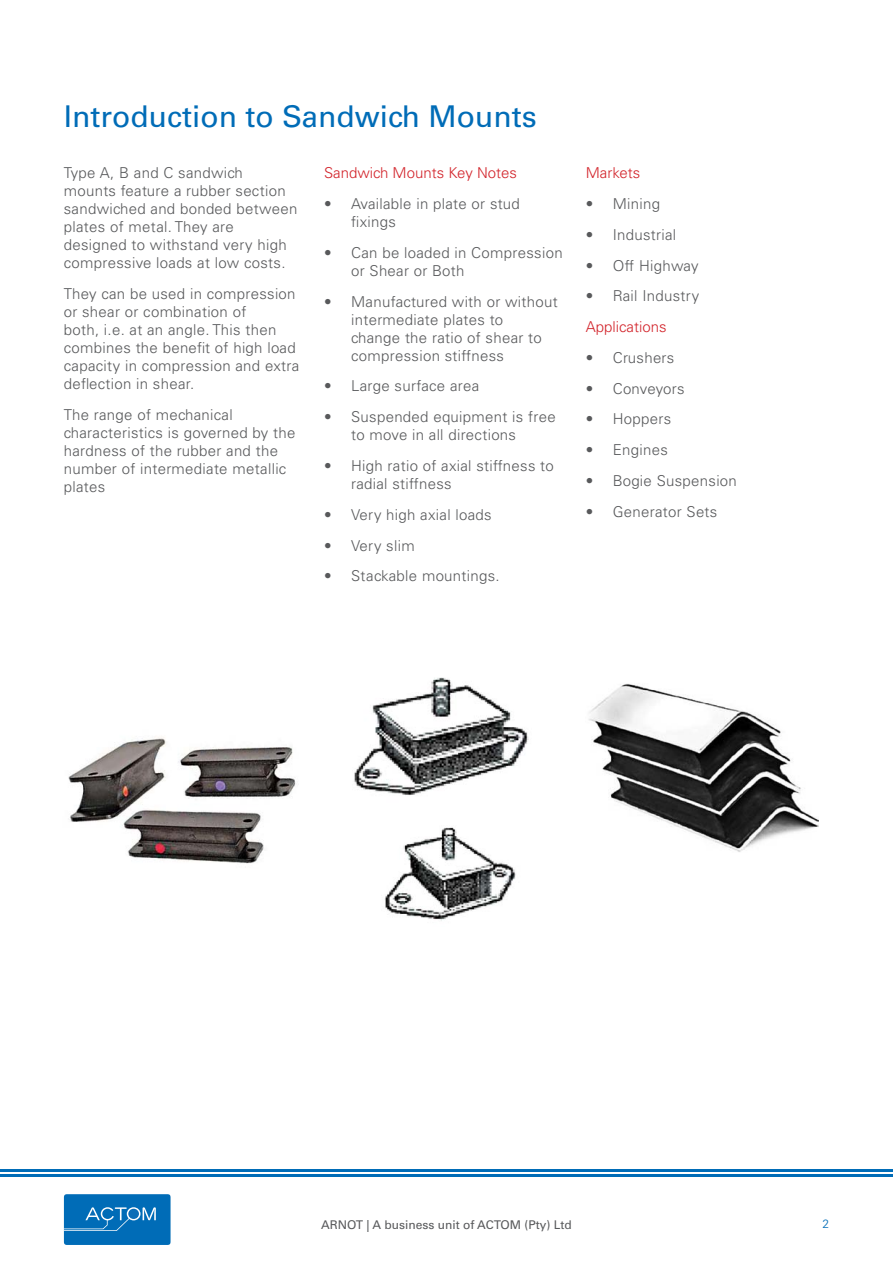
<style>
.page{position:relative;width:893px;height:1263px;background:#fff}
.page>*{position:absolute;margin:0;border:0;box-sizing:border-box;transform-origin:0 0}
.t1{font:30px "Univers LT Std";color:#006cb7}
.t2{font:300 15px/18px "Univers LT Std";letter-spacing:.02em;color:#58595b}
.t3{font:300 15px "Univers LT Std";color:#d2232a}
.t4{font:12px "Univers LT Std";color:#58595b}
.t5{font:300 12px "Univers LT Std";color:#006cb7}
</style>
<div class="page">
<hr style="left:0;top:1174px;width:893px;height:3px;background:#006cb7">
<hr style="left:0;top:1169px;width:893px;height:2px;background:#006cb7">
<svg style="left:64px;top:1194px;width:107px;height:51px;background:#1376bc"></svg>
<img style="left:68px;top:737px;width:228px;height:127px">
<img style="left:354px;top:677px;width:175px;height:244px">
<img style="left:589px;top:683px;width:229px;height:169px">
<p class="t1" style="left:64px;top:98px;width:474px">Introduction to Sandwich Mounts</p>
<p class="t2" style="left:64px;top:164px;width:235px">Type A, B and C sandwich mounts feature a rubber section sandwiched and bonded between plates of metal. They are designed to withstand very high compressive loads at low costs.</p>
<p class="t2" style="left:64px;top:285px;width:237px">They can be used in compression or shear or combination of<br>both, i.e. at an angle. This then combines the benefit of high load capacity in compression and extra deflection in shear.</p>
<p class="t2" style="left:64px;top:406px;width:233px">The range of mechanical characteristics is governed by the hardness of the rubber and the number of intermediate metallic plates</p>
<p class="t3" style="left:324px;top:164px;width:194px">Sandwich Mounts Key Notes</p>
<p class="t2" style="left:351px;top:195px;width:170px;text-indent:-27px">• Available in plate or stud fixings</p>
<p class="t2" style="left:351px;top:244px;width:213px;text-indent:-27px">• Can be loaded in Compression or Shear or Both</p>
<p class="t2" style="left:351px;top:292px;width:208px;text-indent:-27px">• Manufactured with or without intermediate plates to<br>change the ratio of shear to compression stiffness</p>
<p class="t2" style="left:324px;top:377px;width:157px">• Large surface area</p>
<p class="t2" style="left:351px;top:408px;width:206px;text-indent:-27px">• Suspended equipment is free to move in all directions</p>
<p class="t2" style="left:351px;top:457px;width:204px;text-indent:-27px">• High ratio of axial stiffness to radial stiffness</p>
<p class="t2" style="left:324px;top:505px;width:169px">• Very high axial loads</p>
<p class="t2" style="left:324px;top:536px;width:92px">• Very slim</p>
<p class="t2" style="left:324px;top:567px;width:177px">• Stackable mountings.</p>
<p class="t3" style="left:586px;top:164px;width:56px">Markets</p>
<p class="t2" style="left:586px;top:195px;width:76px">• Mining</p>
<p class="t2" style="left:586px;top:226px;width:92px">• Industrial</p>
<p class="t2" style="left:586px;top:256px;width:114px">• Off Highway</p>
<p class="t2" style="left:586px;top:287px;width:115px">• Rail Industry</p>
<p class="t3" style="left:586px;top:318px;width:82px">Applications</p>
<p class="t2" style="left:586px;top:349px;width:90px">• Crushers</p>
<p class="t2" style="left:586px;top:379px;width:101px">• Conveyors</p>
<p class="t2" style="left:586px;top:410px;width:87px">• Hoppers</p>
<p class="t2" style="left:586px;top:441px;width:84px">• Engines</p>
<p class="t2" style="left:586px;top:472px;width:153px">• Bogie Suspension</p>
<p class="t2" style="left:586px;top:502px;width:133px">• Generator Sets</p>
<p class="t4" style="left:321px;top:1218px;width:252px">ARNOT | A business unit of ACTOM (Pty) Ltd</p>
<p class="t5" style="left:822px;top:1216px;width:8px">2</p>
</div>
